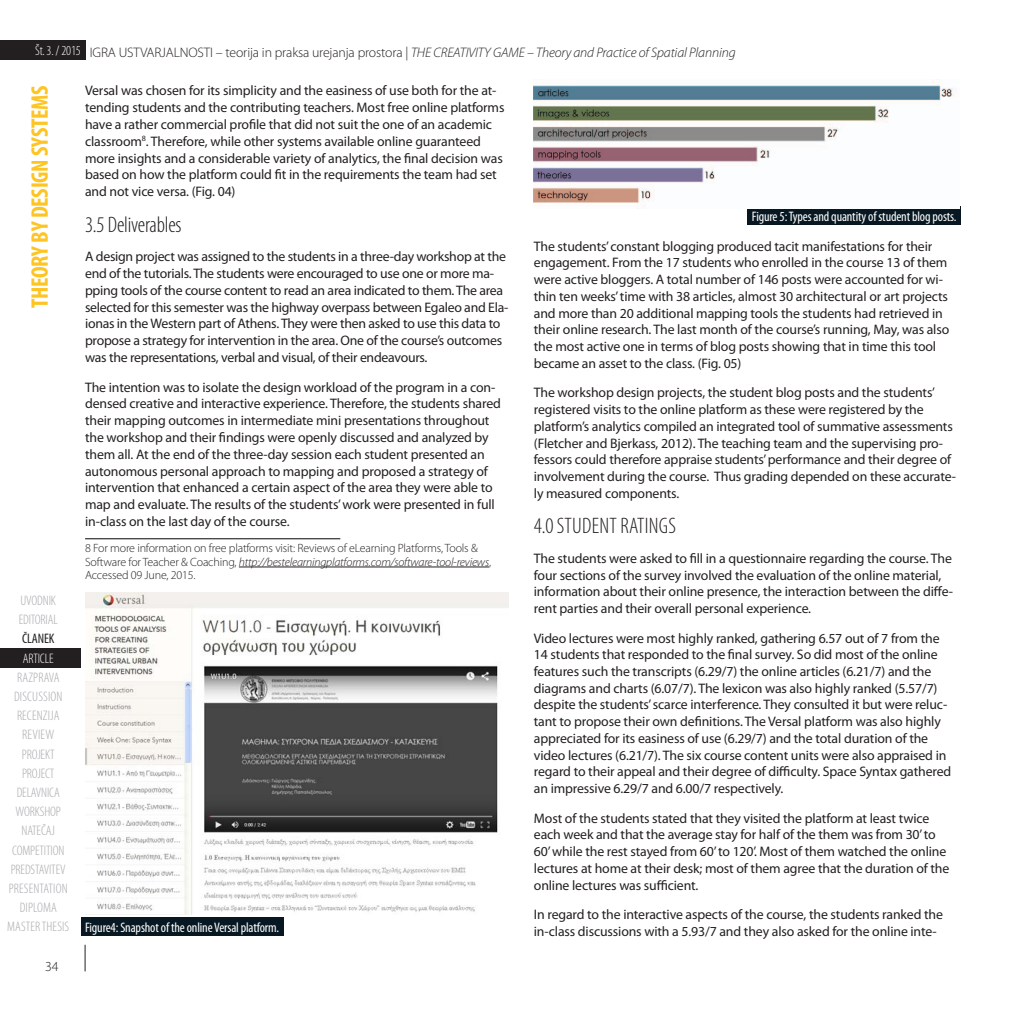
<style>
.page{position:relative;width:1021px;height:1021px;background:#fff}
.page>*{position:absolute;margin:0;border:0;box-sizing:border-box;transform-origin:0 0}
.t1{font:700 condensed 24px "Myriad Pro";letter-spacing:-.01em;color:#fec422}
.t2{font:300 condensed 22.5px "Myriad Pro";letter-spacing:-.01em;color:#231f20}
.t3{font:13.8px/16.8px "Myriad Pro";letter-spacing:-.01em;color:#231f20}
.t4{font:300 condensed 13.8px "Myriad Pro";letter-spacing:-.01em;color:#a8a9ad}
.t5{font:italic 300 13.8px "Myriad Pro";letter-spacing:-.01em;color:#231f20}
.t6{font:condensed 13.8px "Myriad Pro";letter-spacing:-.01em;color:#fff}
.t7{font:300 condensed 13.8px/19.2px "Myriad Pro";letter-spacing:.01em;color:#a8a9ad;text-align:center}
.t8{font:300 condensed 13.8px "Myriad Pro";letter-spacing:-.01em;color:#fff}
.t9{font:condensed 13.8px "Myriad Pro";letter-spacing:-.01em;color:#231f20}
.t10{font:300 13.8px "Myriad Pro";color:#231f20}
.t11{font:300 12px/13.5px "Myriad Pro";letter-spacing:-.015em;color:#231f20}
.s1{font-style:normal;font-stretch:condensed;color:#fff}
.s2{font-style:normal}
.s3{font-style:italic}
</style>
<div class="page">
<div style="left:0;top:41px;width:85px;height:19px;background:#231f20"></div>
<svg style="left:85px;top:944px;width:1px;height:27px"></svg>
<div style="left:0;top:648px;width:81px;height:19px;background:#231f20"></div>
<hr style="left:85px;top:538px;width:255px;height:1px;background:#231f20">
<hr style="left:239px;top:566px;width:250px;height:1px;background:#231f20">
<div style="left:81px;top:916px;width:202px;height:19px;background:#071822"></div>
<div style="left:747px;top:206px;width:213px;height:19px;background:#071822"></div>
<img style="left:85px;top:593px;width:423px;height:321px">
<img style="left:534px;top:85px;width:425px;height:123px">
<p class="t5" style="left:35px;top:44px;width:702px"><span class="s1">ŠT. 3. / 2015</span> <span class="s2">IGRA USTVARJALNOSTI – teorija in praksa urejanja prostora |</span> THE CREATIVITY GAME – Theory and Practice of Spatial Planning</p>
<h1 class="t1" style="left:25px;top:308px;width:225px;rotate:-90deg">THEORY BY DESIGN SYSTEMS</h1>
<p class="t4" style="left:20px;top:592px;width:37px">UVODNIK</p>
<p class="t4" style="left:19px;top:611px;width:41px">EDITORIAL</p>
<p class="t9" style="left:22px;top:630px;width:34px">ČLANEK</p>
<p class="t8" style="left:23px;top:650px;width:32px">ARTICLE</p>
<p class="t4" style="left:17px;top:669px;width:23px">RAZPRAVA</p>
<p class="t4" style="left:17px;top:707px;width:6px">RECEN</p>
<p class="t4" style="left:43px;top:707px;width:10px">ZIJA</p>
<p class="t4" style="left:14px;top:688px;width:6px">DISCUSSION</p>
<p class="t4" style="left:22px;top:726px;width:7px">REVIEW</p>
<p class="t4" style="left:22px;top:745px;width:34px">PROJEKT</p>
<p class="t4" style="left:22px;top:765px;width:34px">PROJECT</p>
<p class="t4" style="left:17px;top:784px;width:45px">DELAVNICA</p>
<p class="t4" style="left:16px;top:803px;width:47px">WORKSHOP</p>
<p class="t4" style="left:22px;top:822px;width:35px">NATEČAJ</p>
<p class="t4" style="left:12px;top:842px;width:54px">COMPETITION</p>
<p class="t4" style="left:11px;top:861px;width:57px">PREDSTAVITEV</p>
<p class="t4" style="left:9px;top:880px;width:6px">PRESENTATION</p>
<p class="t7" style="left:7px;top:898px;width:64px">DIPLOMA<br>MASTER THESIS</p>
<p class="t10" style="left:45px;top:958px;width:15px">34</p>
<p class="t3" style="left:85px;top:82px;width:421px">Versal was chosen for its simplicity and the easiness of use both for the at&shy;tending students and the contributing teachers. Most free online platforms have a rather commercial profile that did not suit the one of an academic classroom<sup>8</sup>. Therefore, while other systems available online guaranteed more insights and a considerable variety of analytics, the final decision was based on how the platform could fit in the requirements the team had set and not vice versa. (Fig. 04)</p>
<h2 class="t2" style="left:85px;top:211px;width:98px">3.5 DELIVERABLES</h2>
<p class="t3" style="left:85px;top:248px;width:425px">A design project was assigned to the students in a three-day workshop at the end of the tutorials. The students were encouraged to use one or more ma&shy;pping tools of the course content to read an area indicated to them. The area selected for this semester was the highway overpass between Egaleo and Ela&shy;ionas in the Western part of Athens. They were then asked to use this data to propose a strategy for intervention in the area. One of the course’s outcomes was the representations, verbal and visual, of their endeavours.</p>
<p class="t3" style="left:85px;top:378px;width:417px">The intention was to isolate the design workload of the program in a con&shy;densed creative and interactive experience. Therefore, the students shared their mapping outcomes in intermediate mini presentations throughout the workshop and their findings were openly discussed and analyzed by them all. At the end of the three-day session each student presented an autonomous personal approach to mapping and proposed a strategy of intervention that enhanced a certain aspect of the area they were able to map and evaluate. The results of the students’ work were presented in full in-class on the last day of the course.</p>
<p class="t11" style="left:85px;top:541px;width:407px">8 For more information on free platforms visit: Reviews of eLearning Platforms, Tools &amp;<br>Software for Teacher &amp; Coaching, <span class="s3">http://bestelearningplatforms.com/software-tool-reviews</span>,<br>Accessed 09 June, 2015.</p>
<p class="t6" style="left:85px;top:918px;width:196px">Figure4: Snapshot of the online Versal platform.</p>
<p class="t6" style="left:752px;top:208px;width:206px">Figure 5: Types and quantity of student blog posts.</p>
<p class="t3" style="left:534px;top:237px;width:417px">The students’ constant blogging produced tacit manifestations for their engagement. From the 17 students who enrolled in the course 13 of them were active bloggers. A total number of 146 posts were accounted for wi&shy;thin ten weeks’ time with 38 articles, almost 30 architectural or art projects and more than 20 additional mapping tools the students had retrieved in their online research. The last month of the course’s running, May, was also the most active one in terms of blog posts showing that in time this tool became an asset to the class. (Fig. 05)</p>
<p class="t3" style="left:534px;top:384px;width:424px">The workshop design projects, the student blog posts and the students’ registered visits to the online platform as these were registered by the platform’s analytics compiled an integrated tool of summative assessments (Fletcher and Bjerkass, 2012). The teaching team and the supervising pro&shy;fessors could therefore appraise students’ performance and their degree of involvement during the course. Thus grading depended on these accurate&shy;ly measured components.</p>
<h2 class="t2" style="left:534px;top:512px;width:41px">4.0 STUDENT</h2>
<h2 class="t2" style="left:620px;top:512px;width:18px">RATINGS</h2>
<p class="t3" style="left:534px;top:549px;width:420px">The students were asked to fill in a questionnaire regarding the course. The four sections of the survey involved the evaluation of the online material, information about their online presence, the interaction between the diffe&shy;rent parties and their overall personal experience.</p>
<p class="t3" style="left:534px;top:629px;width:419px">Video lectures were most highly ranked, gathering 6.57 out of 7 from the 14 students that responded to the final survey. So did most of the online features such the transcripts (6.29/7) the online articles (6.21/7) and the diagrams and charts (6.07/7). The lexicon was also highly ranked (5.57/7) despite the students’ scarce interference. They consulted it but were reluc&shy;tant to propose their own definitions. The Versal platform was also highly appreciated for its easiness of use (6.29/7) and the total duration of the video lectures (6.21/7). The six course content units were also appraised in regard to their appeal and their degree of difficulty. Space Syntax gathered an impressive 6.29/7 and 6.00/7 respectively.</p>
<p class="t3" style="left:534px;top:809px;width:417px">Most of the students stated that they visited the platform at least twice each week and that the average stay for half of the them was from 30’ to 60’ while the rest stayed from 60’ to 120’. Most of them watched the online lectures at home at their desk; most of them agree that the duration of the online lectures was sufficient.</p>
<p class="t3" style="left:534px;top:905px;width:410px">In regard to the interactive aspects of the course, the students ranked the in-class discussions with a 5.93/7 and they also asked for the online inte-</p>
</div>
